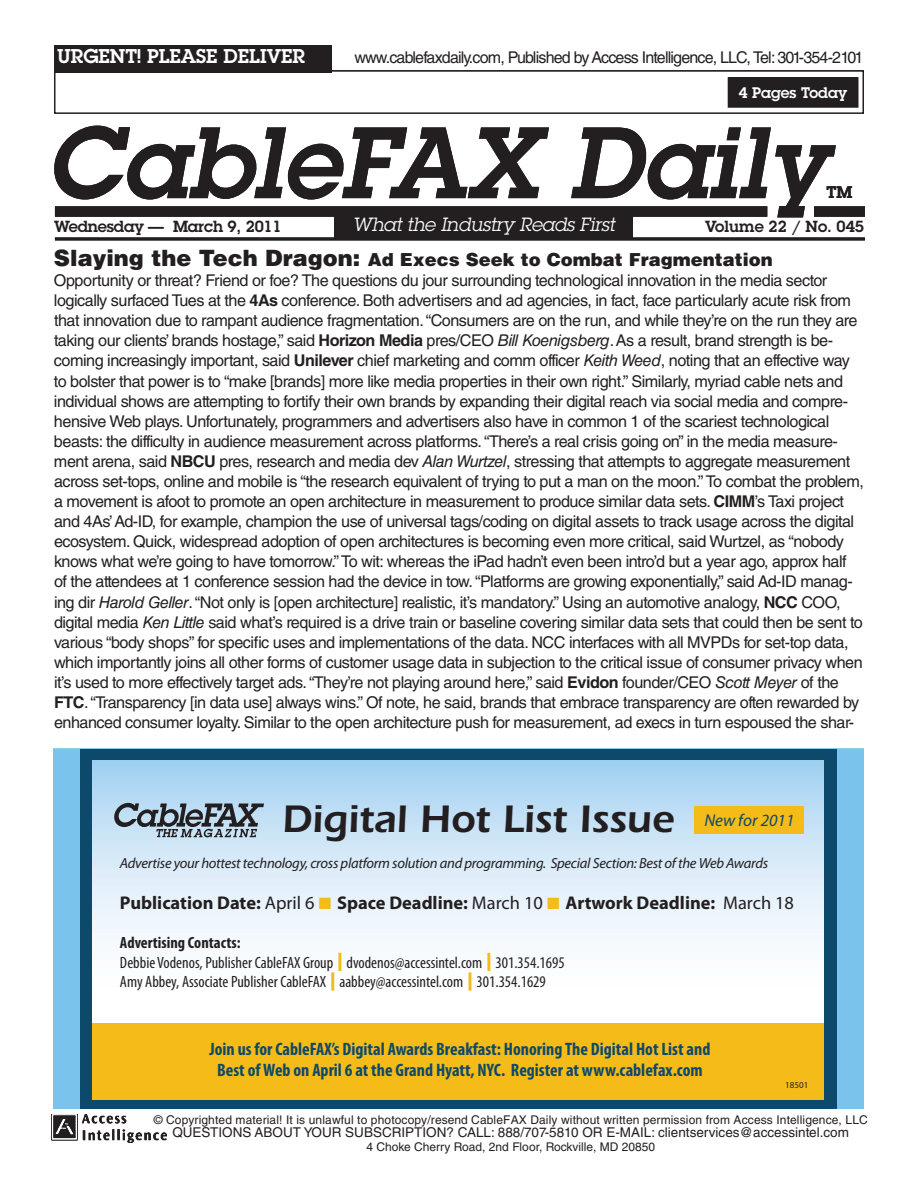
<style>
.page{position:relative;width:918px;height:1188px;background:#fff}
.page>*{position:absolute;margin:0;border:0;box-sizing:border-box;transform-origin:0 0}
.t1{font:italic 600 99px "Lubalin Graph Std";color:#231f20}
.t2{font:600 39.75px "ITC Eras Std";color:#231f20}
.t3{font:600 19.5px "Lubalin Graph Std";color:#fff}
.t4{font:italic 18.75px "Lubalin Graph Std";letter-spacing:-.01em;color:#fff}
.t5{font:700 18.45px "Myriad Pro";color:#231f20}
.t6{font:700 condensed 18px/21.6px "Myriad Pro";color:#0d496a;text-align:center}
.t7{font:900 18px "Helvetica LT Std";color:#231f20}
.t8{font:italic 17.1px "Myriad Pro";color:#0d496a}
.t9{font:600 16.5px "Lubalin Graph Std";color:#231f20}
.t10{font:condensed 16.35px/19.6px "Myriad Pro";color:#231f20}
.t11{font:16.2px/20.1px "Helvetica LT Std";letter-spacing:-.03em;color:#231f20}
.t12{font:16.2px "Helvetica LT Std";letter-spacing:-.05em;color:#231f20}
.t13{font:600 15.75px "Lubalin Graph Std";letter-spacing:-.01em;color:#231f20}
.t14{font:600 15px "Lubalin Graph Std";color:#fff}
.t15{font:italic 14.7px "Myriad Pro";letter-spacing:-.02em;color:#231f20}
.t16{font:13.5px "Helvetica LT Std";color:#231f20}
.t17{font:12px "Helvetica LT Std";letter-spacing:.01em;color:#231f20}
.t18{font:9px "Myriad Pro";color:#231f20}
.s1{font-size:22.5px}
.s2{font-weight:700}
.s3{font-style:italic}
.s4{font-weight:400}
.s5{color:#f5bb18}
.s6{font-family:"ITC Franklin Gothic Std";color:#f5bb18}
</style>
<div class="page">
<img style="left:52px;top:1114px;width:115px;height:29px">
<div style="left:55px;top:206px;width:712px;height:11px;background:#231f20"></div>
<div style="left:814px;top:206px;width:51px;height:11px;background:#231f20"></div>
<div style="left:334px;top:212px;width:299px;height:26px;background:#231f20"></div>
<hr style="left:55px;top:237px;width:810px;height:3px;background:#231f20">
<div style="left:54px;top:70px;width:810px;height:44px;border:2px solid #231f20"></div>
<div style="left:54px;top:45px;width:278px;height:27px;background:#231f20"></div>
<div style="left:728px;top:78px;width:130px;height:29px;background:#231f20"></div>
<div style="left:728px;top:77px;width:131px;height:31px;border:2px solid #231f20"></div>
<div style="left:53px;top:749px;width:810px;height:253px;background:linear-gradient(to bottom,#a5d1f1,#fff)"></div>
<div style="left:53px;top:1023px;width:810px;height:86px;background:#f5bb18"></div>
<div style="left:824px;top:749px;width:39px;height:360px;background:#0d496a"></div>
<div style="left:837px;top:749px;width:26px;height:360px;background:#7ac3ec"></div>
<div style="left:53px;top:749px;width:39px;height:360px;background:#0d496a"></div>
<div style="left:53px;top:749px;width:27px;height:360px;background:#7ac3ec"></div>
<svg style="left:114px;top:803px;width:150px;height:34px;background:#82919e"></svg>
<div style="left:694px;top:806px;width:110px;height:28px;background:#f5bb18"></div>
<div style="left:338px;top:953px;width:3px;height:18px;border:2px solid #f5bb18"></div>
<div style="left:487px;top:953px;width:3px;height:18px;border:2px solid #f5bb18"></div>
<div style="left:331px;top:972px;width:3px;height:19px;border:2px solid #f5bb18"></div>
<svg style="left:469px;top:972px;width:2px;height:19px"></svg>
<div style="left:84px;top:749px;width:745px;height:11px;background:#0d496a"></div>
<div style="left:84px;top:1100px;width:745px;height:9px;background:#0d496a"></div>
<p class="t3" style="left:57px;top:49px;width:249px">URGENT! PLEASE DELIVER</p>
<p class="t12" style="left:354px;top:52px;width:511px">www.cablefaxdaily.com, Published by Access Intelligence, LLC, Tel: 301-354-2101</p>
<p class="t14" style="left:739px;top:87px;width:110px">4 Pages Today</p>
<h1 class="t1" style="left:46px;top:128px;width:782px">CableFAX Daily</h1>
<p class="t9" style="left:827px;top:186px;width:27px">TM</p>
<p class="t4" style="left:352px;top:218px;width:264px">What the Industry Reads First</p>
<p class="t13" style="left:705px;top:220px;width:160px">Volume 22 / No. 045</p>
<p class="t13" style="left:54px;top:220px;width:229px">Wednesday — March 9, 2011</p>
<p class="t7" style="left:54px;top:253px;width:720px"><span class="s1">Slaying the Tech Dragon:</span> Ad Execs Seek to Combat Fragmentation</p>
<p class="t11" style="left:54px;top:272px;width:812px">Opportunity or threat? Friend or foe? The questions du jour surrounding technological innovation in the media sector logically surfaced Tues at the <span class="s2">4As</span> conference. Both advertisers and ad agencies, in fact, face particularly acute risk from that innovation due to rampant audience fragmentation. “Consumers are on the run, and while they’re on the run they are taking our clients’ brands hostage,” said <span class="s2">Horizon Media</span> pres/CEO <span class="s3">Bill Koenigsberg</span> . As a result, brand strength is be&shy;coming increasingly important, said <span class="s2">Unilever</span> chief marketing and comm officer <span class="s3">Keith Weed</span> , noting that an effective way to bolster that power is to “make [brands] more like media properties in their own right.” Similarly, myriad cable nets and individual shows are attempting to fortify their own brands by expanding their digital reach via social media and compre&shy;hensive Web plays. Unfortunately, programmers and advertisers also have in common 1 of the scariest technological beasts: the difficulty in audience measurement across platforms. “There’s a real crisis going on” in the media measure&shy;ment arena, said <span class="s2">NBCU</span> pres, research and media dev <span class="s3">Alan Wurtzel</span> , stressing that attempts to aggregate measurement across set-tops, online and mobile is “the research equivalent of trying to put a man on the moon.” To combat the problem, a movement is afoot to promote an open architecture in measurement to produce similar data sets. <span class="s2">CIMM</span> ’s Taxi project and 4As’ Ad-ID, for example, champion the use of universal tags/coding on digital assets to track usage across the digital ecosystem. Quick, widespread adoption of open architectures is becoming even more critical, said Wurtzel, as “nobody knows what we’re going to have tomorrow.” To wit: whereas the iPad hadn’t even been intro’d but a year ago, approx half<br>of the attendees at 1 conference session had the device in tow. “Platforms are growing exponentially,” said Ad-ID manag&shy;ing dir <span class="s3">Harold Geller</span> . “Not only is [open architecture] realistic, it’s mandatory.” Using an automotive analogy, <span class="s2">NCC</span> COO, digital media <span class="s3">Ken Little</span> said what’s required is a drive train or baseline covering similar data sets that could then be sent to various “body shops” for specific uses and implementations of the data. NCC interfaces with all MVPDs for set-top data, which importantly joins all other forms of customer usage data in subjection to the critical issue of consumer privacy when it’s used to more effectively target ads. “They’re not playing around here,” said <span class="s2">Evidon</span> founder/CEO <span class="s3">Scott Meyer</span> of the <span class="s2">FTC</span> . “Transparency [in data use] always wins.” Of note, he said, brands that embrace transparency are often rewarded by enhanced consumer loyalty. Similar to the open architecture push for measurement, ad execs in turn espoused the shar-</p>
<h2 class="t2" style="left:282px;top:795px;width:393px">Digital Hot List Issue</h2>
<p class="t8" style="left:704px;top:814px;width:91px">New for 2011</p>
<p class="t15" style="left:120px;top:857px;width:650px">Advertise your hottest technology, cross platform solution and programming. Special Section: Best of the Web Awards</p>
<p class="t5" style="left:120px;top:892px;width:676px">Publication Date: <span class="s4">April 6</span> <span class="s5">■</span> Space Deadline: <span class="s4">March 10</span> <span class="s5">■</span> Artwork Deadline: <span class="s4">March 18</span></p>
<p class="t10" style="left:120px;top:933px;width:446px"><span class="s2">Advertising Contacts:<br></span>Debbie Vodenos, Publisher CableFAX Group <span class="s6">|</span> dvodenos@accessintel.com <span class="s6">|</span> 301.354.1695<br>Amy Abbey, Associate Publisher CableFAX <span class="s6">|</span> aabbey@accessintel.com <span class="s6">|</span> 301.354.1629</p>
<p class="t6" style="left:209px;top:1040px;width:502px">Join us for CableFAX’s Digital Awards Breakfast: Honoring The Digital Hot List and<br>Best of Web on April 6 at the Grand Hyatt, NYC. Register at www.cablefax.com</p>
<p class="t18" style="left:785px;top:1081px;width:25px">18501</p>
<p class="t17" style="left:154px;top:1115px;width:716px">© Copyrighted material! It is unlawful to photocopy/resend CableFAX Daily without written permission from Access Intelligence, LLC</p>
<p class="t16" style="left:172px;top:1128px;width:678px">QUESTIONS ABOUT YOUR SUBSCRIPTION? CALL: 888/707-5810 OR E-MAIL: clientservices@accessintel.com</p>
<p class="t17" style="left:366px;top:1142px;width:290px">4 Choke Cherry Road, 2nd Floor, Rockville, MD 20850</p>
</div>
